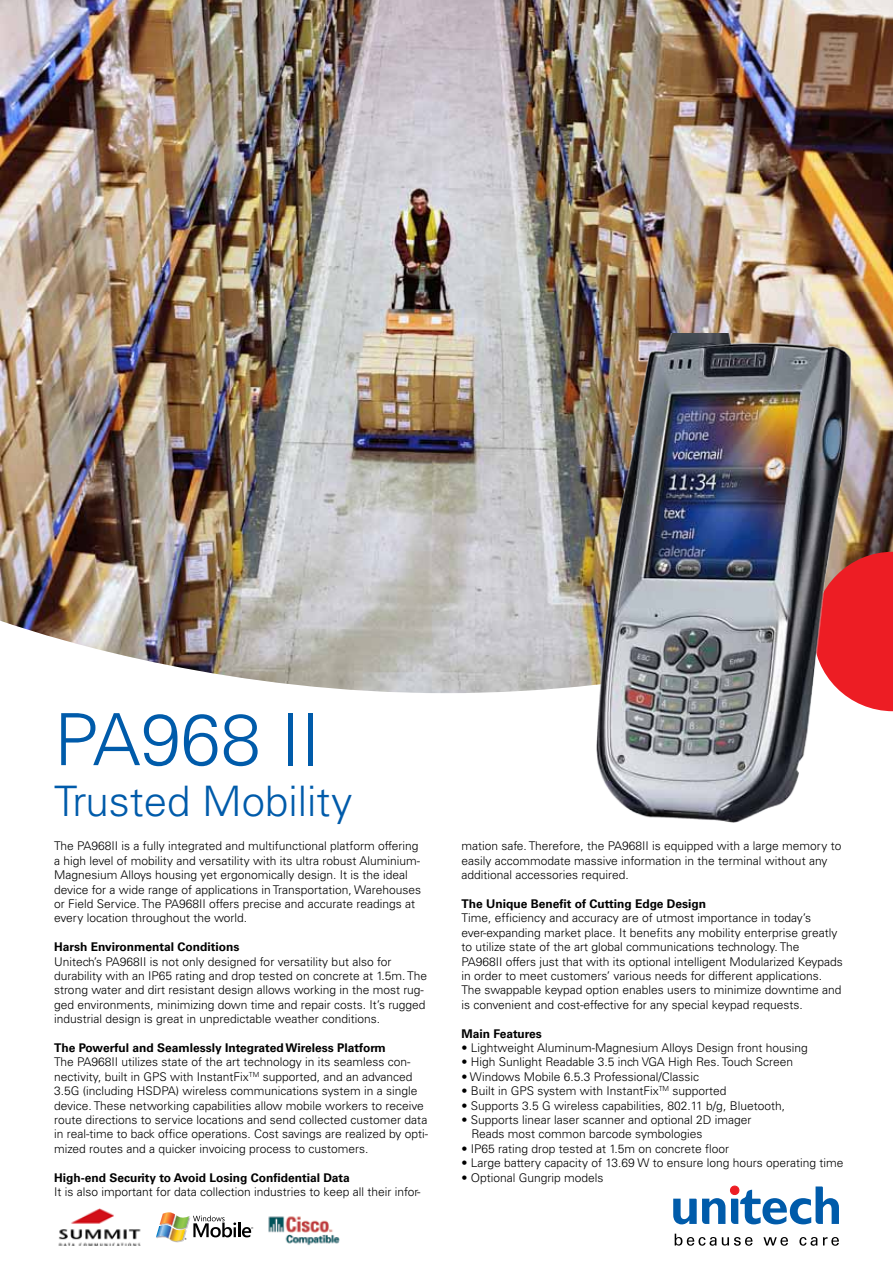
<style>
.page{position:relative;width:893px;height:1263px;background:#fff}
.page>*{position:absolute;margin:0;border:0;box-sizing:border-box;transform-origin:0 0}
.t1{font:300 72px "Univers";color:#005baa}
.t2{font:300 42px "Univers";color:#005baa}
.t3{font:300 12px/14.4px "Univers";color:#000}
.t4{font:700 12px "Univers";color:#000}
</style>
<div class="page">
<img style="left:0;top:0;width:893px;height:693px">
<div style="left:854px;top:552px;width:39px;height:159px;background:#ed1d24"></div>
<img style="left:595px;top:334px;width:259px;height:489px">
<svg style="left:675px;top:1233px;width:78px;height:13px"></svg>
<svg style="left:763px;top:1237px;width:25px;height:9px"></svg>
<svg style="left:799px;top:1237px;width:18px;height:9px"></svg>
<svg style="left:823px;top:1237px;width:16px;height:9px"></svg>
<svg style="left:673px;top:1186px;width:166px;height:38px"></svg>
<img style="left:58px;top:1209px;width:83px;height:37px">
<svg style="left:156px;top:1212px;width:97px;height:30px"></svg>
<img style="left:268px;top:1216px;width:72px;height:30px">
<h1 class="t1" style="left:54px;top:696px;width:268px">PA968 II</h1>
<h2 class="t2" style="left:54px;top:775px;width:300px">Trusted Mobility</h2>
<p class="t3" style="left:54px;top:839px;width:368px">The PA968II is a fully integrated and multifunctional platform offering a high level of mobility and versatility with its ultra robust Aluminium-Magnesium Alloys housing yet ergonomically design. It is the ideal device for a wide range of applications in Transportation, Warehouses or Field Service. The PA968II offers precise and accurate readings at every location throughout the world.</p>
<p class="t4" style="left:54px;top:940px;width:187px">Harsh Environmental Conditions</p>
<p class="t3" style="left:54px;top:954px;width:375px">Unitech’s PA968II is not only designed for versatility but also for durability with an IP65 rating and drop tested on concrete at 1.5m. The strong water and dirt resistant design allows working in the most rug&shy;ged environments, minimizing down time and repair costs. It’s rugged industrial design is great in unpredictable weather conditions.</p>
<p class="t4" style="left:54px;top:1041px;width:333px">The Powerful and Seamlessly Integrated Wireless Platform</p>
<p class="t3" style="left:54px;top:1055px;width:376px">The PA968II utilizes state of the art technology in its seamless con&shy;nectivity, built in GPS with InstantFix<sup>TM</sup> supported, and an advanced 3.5G (including HSDPA) wireless communications system in a single device. These networking capabilities allow mobile workers to receive route directions to service locations and send collected customer data in real-time to back office operations. Cost savings are realized by opti&shy;mized routes and a quicker invoicing process to customers.</p>
<p class="t4" style="left:54px;top:1170px;width:297px">High-end Security to Avoid Losing Confidential Data</p>
<p class="t3" style="left:54px;top:1184px;width:368px">It is also important for data collection industries to keep all their infor-</p>
<p class="t3" style="left:461px;top:839px;width:381px">mation safe. Therefore, the PA968II is equipped with a large memory to easily accommodate massive information in the terminal without any additional accessories required.</p>
<p class="t4" style="left:461px;top:897px;width:246px">The Unique Benefit of Cutting Edge Design</p>
<p class="t3" style="left:461px;top:911px;width:383px">Time, efficiency and accuracy are of utmost importance in today’s ever-expanding market place. It benefits any mobility enterprise greatly to utilize state of the art global communications technology. The PA968II offers just that with its optional intelligent Modularized Keypads in order to meet customers’ various needs for different applications.<br>The swappable keypad option enables users to minimize downtime and is convenient and cost-effective for any special keypad requests.</p>
<p class="t4" style="left:461px;top:1026px;width:82px">Main Features</p>
<p class="t3" style="left:461px;top:1040px;width:348px">• Lightweight Aluminum-Magnesium Alloys Design front housing</p>
<p class="t3" style="left:461px;top:1055px;width:333px">• High Sunlight Readable 3.5 inch VGA High Res. Touch Screen</p>
<p class="t3" style="left:461px;top:1069px;width:239px">• Windows Mobile 6.5.3 Professional/Classic</p>
<p class="t3" style="left:461px;top:1084px;width:267px">• Built in GPS system with InstantFix<sup>TM</sup> supported</p>
<p class="t3" style="left:461px;top:1098px;width:325px">• Supports 3.5 G wireless capabilities, 802.11 b/g, Bluetooth,</p>
<p class="t3" style="left:471px;top:1112px;width:282px;text-indent:-10px">• Supports linear laser scanner and optional 2D imager<br>Reads most common barcode symbologies</p>
<p class="t3" style="left:461px;top:1141px;width:269px">• IP65 rating drop tested at 1.5m on concrete floor</p>
<p class="t3" style="left:461px;top:1156px;width:384px">• Large battery capacity of 13.69 W to ensure long hours operating time</p>
<p class="t3" style="left:461px;top:1170px;width:144px">• Optional Gungrip models</p>
</div>
